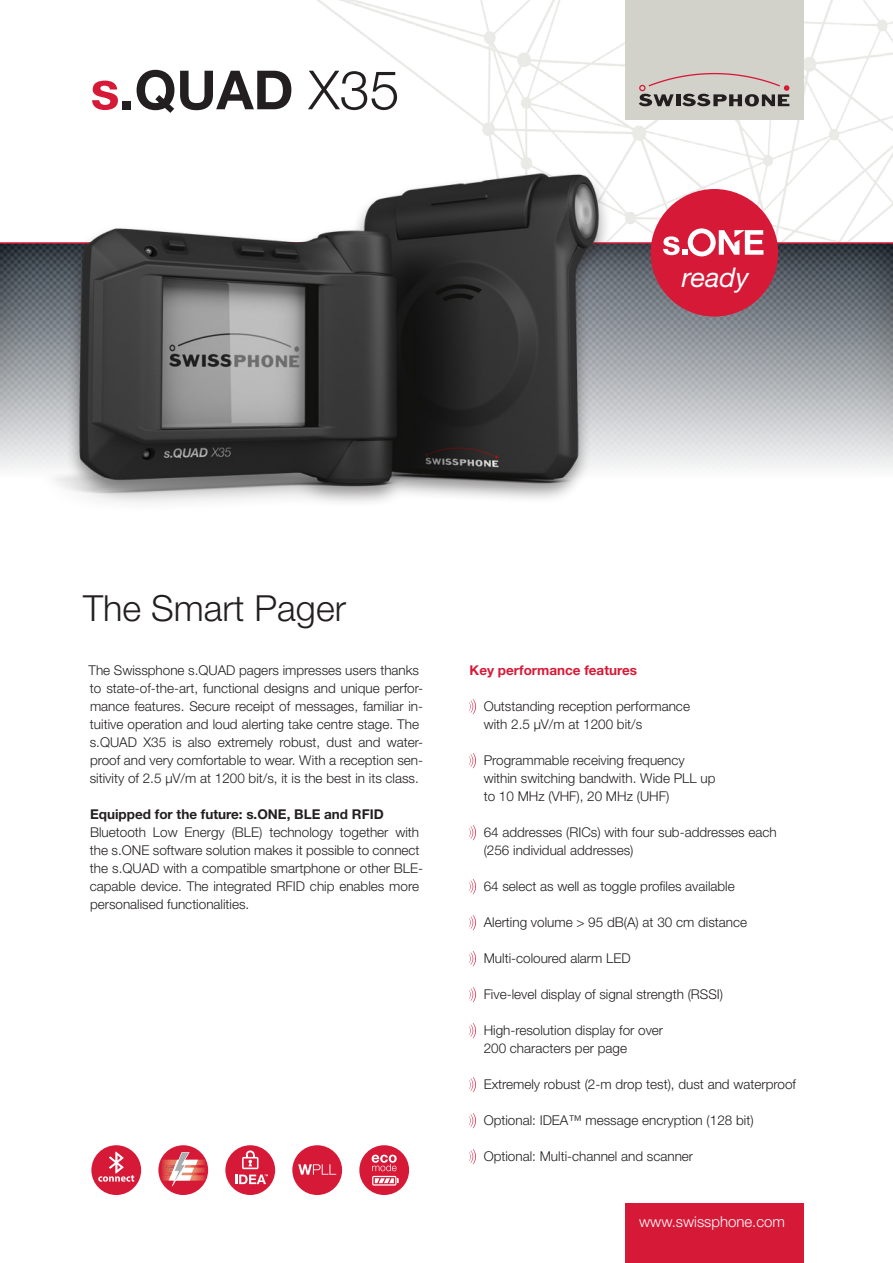
<style>
.page{position:relative;width:893px;height:1263px;background:#fff}
.page>*{position:absolute;margin:0;border:0;box-sizing:border-box;transform-origin:0 0}
.Lauftext__Tabelle{font:700 54px "Helvetica Neue LT Std";color:#231f20}
.Lauftext__Tabelle-2{font:300 36px "Helvetica Neue LT Std";color:#231f20}
.Lauftext__Tabelle-3{font:italic 27.15px "Helvetica Neue LT Std";color:#fff}
.Lauftext__Tabelle-4{font:300 15px "Helvetica Neue LT Std";color:#fff}
.Lauftext__Flattersat{font:300 13.5px/18px "Helvetica Neue LT Std";color:#231f20}
.Lauftext__Blocksatz{font:300 13.5px/18px "Helvetica Neue LT Std";color:#231f20}
.Lauftext__Flattersat-2{font:700 13.5px "Helvetica Neue LT Std";color:#231f20}
.Lauftext__Flattersat-3{font:700 13.5px "Helvetica Neue LT Std";color:#d71938}
.s1{color:#d71938}
.s2{font-weight:300}
</style>
<div class="page">
<img style="left:317px;top:0;width:576px;height:242px">
<div style="left:0;top:242px;width:893px;height:236px;background:#231f20;opacity:.75"></div>
<div style="left:625px;top:0;width:179px;height:119px;background:#d2d2cb"></div>
<svg style="left:639px;top:73px;width:150px;height:33px"></svg>
<div style="left:625px;top:1203px;width:179px;height:60px;background:#d71938"></div>
<hr style="left:0;top:242px;width:893px;height:2px;background:#d71938">
<div style="left:225px;top:1145px;width:50px;height:50px;background:#d71938;border-radius:50%"></div>
<svg style="left:235px;top:1150px;width:33px;height:34px"></svg>
<div style="left:292px;top:1145px;width:50px;height:50px;background:#d71938;border-radius:50%"></div>
<svg style="left:298px;top:1164px;width:38px;height:11px"></svg>
<div style="left:359px;top:1145px;width:50px;height:50px;background:#d71938;border-radius:50%"></div>
<svg style="left:372px;top:1155px;width:27px;height:30px"></svg>
<div style="left:651px;top:189px;width:127px;height:128px;background:#d71938;border-radius:50%"></div>
<svg style="left:663px;top:228px;width:100px;height:28px"></svg>
<div style="left:91px;top:1145px;width:50px;height:50px;background:#d71938;border-radius:50%"></div>
<svg style="left:98px;top:1151px;width:36px;height:31px"></svg>
<svg style="left:469px;top:699px;width:7px;height:15px"></svg>
<svg style="left:469px;top:753px;width:7px;height:15px"></svg>
<svg style="left:469px;top:825px;width:7px;height:15px"></svg>
<svg style="left:469px;top:879px;width:7px;height:15px"></svg>
<svg style="left:469px;top:915px;width:7px;height:15px"></svg>
<svg style="left:469px;top:951px;width:7px;height:15px"></svg>
<svg style="left:469px;top:987px;width:7px;height:15px"></svg>
<svg style="left:469px;top:1023px;width:7px;height:15px"></svg>
<svg style="left:469px;top:1077px;width:7px;height:15px"></svg>
<svg style="left:469px;top:1113px;width:7px;height:15px"></svg>
<svg style="left:469px;top:1149px;width:7px;height:15px"></svg>
<div style="left:158px;top:1145px;width:50px;height:50px;background:#d71938;border-radius:50%"></div>
<svg style="left:161px;top:1152px;width:45px;height:34px"></svg>
<img style="left:0;top:169px;width:629px;height:334px">
<p class="Lauftext__Tabelle" style="left:90px;top:57px;width:311px"><span class="s1">s</span>.QUAD <span class="s2">X35</span></p>
<p class="Lauftext__Tabelle-3" style="left:682px;top:261px;width:69px">ready</p>
<p class="Lauftext__Tabelle-2" style="left:83px;top:586px;width:264px">The Smart Pager</p>
<p class="Lauftext__Blocksatz" style="left:89px;top:661px;width:336px">The Swissphone s.QUAD pagers impresses users thanks to state-of-the-art, functional designs and unique perfor&shy;mance features. Secure receipt of messages, familiar in&shy;tuitive operation and loud alerting take centre stage. The s.QUAD X35 is also extremely robust, dust and water&shy;proof and very comfortable to wear. With a reception sen&shy;sitivity of 2.5 μV/m at 1200 bit/s, it is the best in its class.</p>
<p class="Lauftext__Flattersat-2" style="left:90px;top:806px;width:295px">Equipped for the future: s.ONE, BLE and RFID</p>
<p class="Lauftext__Flattersat" style="left:90px;top:823px;width:335px">Bluetooth Low Energy (BLE) technology together with the s.ONE software solution makes it possible to connect the s.QUAD with a compatible smartphone or other BLE&shy;capable device. The integrated RFID chip enables more personalised functionalities.</p>
<p class="Lauftext__Flattersat-3" style="left:470px;top:662px;width:169px">Key performance features</p>
<p class="Lauftext__Flattersat" style="left:484px;top:697px;width:208px">Outstanding reception performance</p>
<p class="Lauftext__Flattersat" style="left:484px;top:715px;width:160px">with 2.5 μV/m at 1200 bit/s</p>
<p class="Lauftext__Flattersat" style="left:484px;top:751px;width:203px">Programmable receiving frequency</p>
<p class="Lauftext__Flattersat" style="left:484px;top:769px;width:233px">within switching bandwith. Wide PLL up</p>
<p class="Lauftext__Flattersat" style="left:484px;top:787px;width:187px">to 10 MHz (VHF), 20 MHz (UHF)</p>
<p class="Lauftext__Flattersat" style="left:484px;top:823px;width:295px">64 addresses (RICs) with four sub-addresses each</p>
<p class="Lauftext__Flattersat" style="left:484px;top:841px;width:151px">(256 individual addresses)</p>
<p class="Lauftext__Flattersat" style="left:484px;top:877px;width:253px">64 select as well as toggle profiles available</p>
<p class="Lauftext__Flattersat" style="left:484px;top:913px;width:265px">Alerting volume &gt; 95 dB(A) at 30 cm distance</p>
<p class="Lauftext__Flattersat" style="left:484px;top:949px;width:149px">Multi-coloured alarm LED</p>
<p class="Lauftext__Flattersat" style="left:484px;top:985px;width:241px">Five-level display of signal strength (RSSI)</p>
<p class="Lauftext__Flattersat" style="left:484px;top:1021px;width:181px">High-resolution display for over<br>200 characters per page</p>
<p class="Lauftext__Flattersat" style="left:484px;top:1075px;width:314px">Extremely robust (2-m drop test), dust and waterproof</p>
<p class="Lauftext__Flattersat" style="left:484px;top:1111px;width:271px">Optional: IDEA™ message encryption (128 bit)</p>
<p class="Lauftext__Flattersat" style="left:484px;top:1147px;width:211px">Optional: Multi-channel and scanner</p>
<p class="Lauftext__Tabelle-4" style="left:639px;top:1212px;width:147px">www.swissphone.com</p>
</div>
